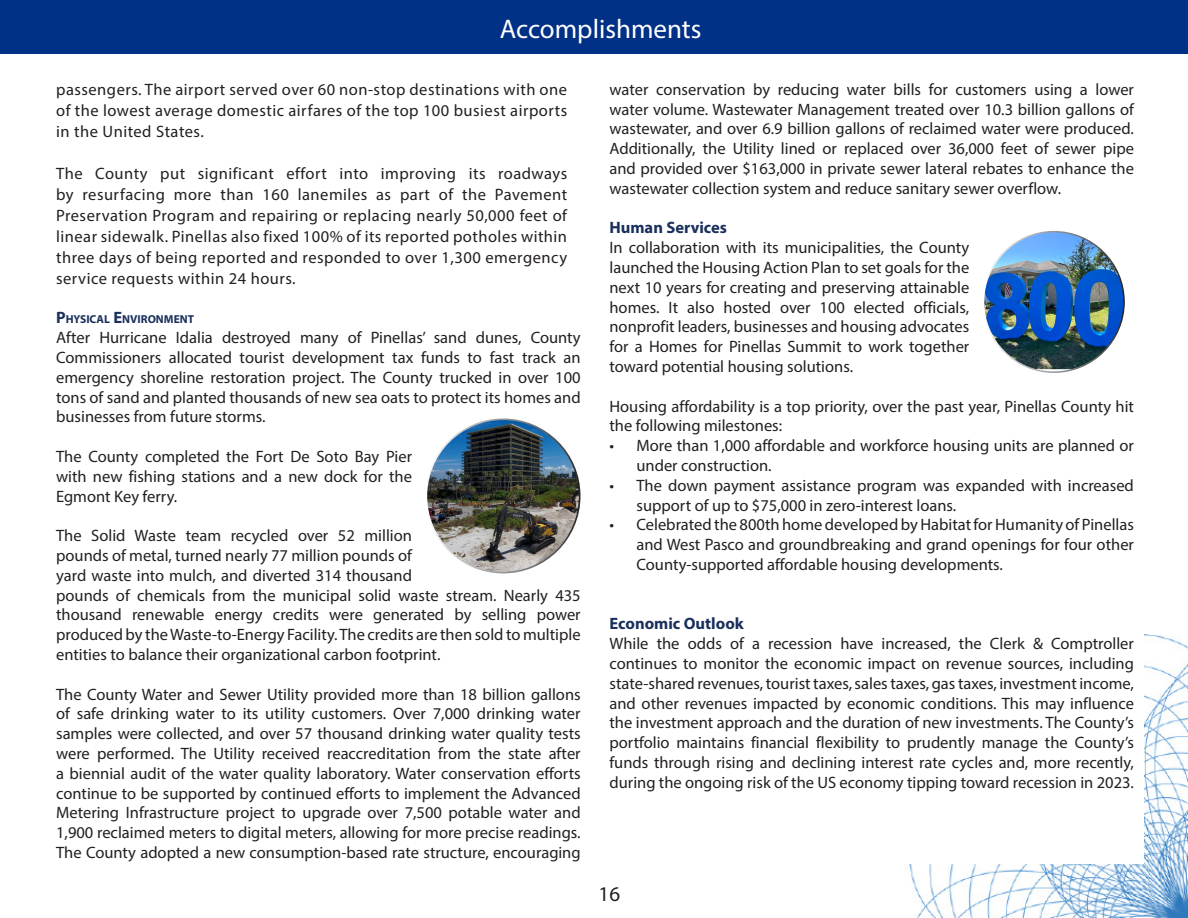
<style>
.page{position:relative;width:1188px;height:918px;background:#fff}
.page>*{position:absolute;margin:0;border:0;box-sizing:border-box;transform-origin:0 0}
.t1{font:27px "Myriad Pro";color:#fff}
.t2{font:21px "Myriad Pro";color:#231f20}
.t3{font:16.5px/19.8px "Myriad Pro";color:#231f20;text-align:justify}
.t4{font:700 16.5px "Myriad Pro";color:#1a305c}
.t5{font:700 11.55px "Myriad Pro";color:#1a305c}
.s1{font-size:16.5px}
</style>
<div class="page">
<div style="left:1px;top:0;width:1187px;height:54px;background:#003186"></div>
<hr style="left:0;top:0;width:1px;height:54px;background:#003186">
<img style="left:909px;top:635px;width:279px;height:283px">
<div style="left:55px;top:97px;width:1088px;height:767px;background:#fff"></div>
<img style="left:426px;top:419px;width:154px;height:154px;border-radius:77px">
<img style="left:986px;top:232px;width:138px;height:137px">
<h1 class="t1" style="left:500px;top:12px;width:203px">Accomplishments</h1>
<p class="t3" style="left:56px;top:79px;width:513px;line-height:21px">passengers. The airport served over 60 non-stop destinations with one of the lowest average domestic airfares of the top 100 busiest airports in the United States.</p>
<p class="t3" style="left:56px;top:163px;width:513px;line-height:21px">The County put significant effort into improving its roadways by resurfacing more than 160 lanemiles as part of the Pavement Preservation Program and repairing or replacing nearly 50,000 feet of linear sidewalk. Pinellas also fixed 100% of its reported potholes within three days of being reported and responded to over 1,300 emergency service requests within 24 hours.</p>
<p class="t5" style="left:56px;top:312px;width:140px"><span class="s1">P</span>HYSICAL <span class="s1">E</span>NVIRONMENT</p>
<p class="t3" style="left:56px;top:328px;width:526px">After Hurricane Idalia destroyed many of Pinellas’ sand dunes, County Commissioners allocated tourist development tax funds to fast track an emergency shoreline restoration project. The County trucked in over 100 tons of sand and planted thousands of new sea oats to protect its homes and businesses from future storms.</p>
<p class="t3" style="left:56px;top:446px;width:357px">The County completed the Fort De Soto Bay Pier with new fishing stations and a new dock for the Egmont Key ferry.</p>
<p class="t3" style="left:56px;top:526px;width:526px;text-align:left">The Solid Waste team recycled over 52 million<br>pounds of metal, turned nearly 77 million pounds of<br>yard waste into mulch, and diverted 314 thousand<br>pounds of chemicals from the municipal solid waste stream. Nearly 435 thousand renewable energy credits were generated by selling power produced by the Waste-to-Energy Facility. The credits are then sold to multiple entities to balance their organizational carbon footprint.</p>
<p class="t3" style="left:56px;top:684px;width:526px">The County Water and Sewer Utility provided more than 18 billion gallons of safe drinking water to its utility customers. Over 7,000 drinking water samples were collected, and over 57 thousand drinking water quality tests were performed. The Utility received reaccreditation from the state after a biennial audit of the water quality laboratory. Water conservation efforts continue to be supported by continued efforts to implement the Advanced Metering Infrastructure project to upgrade over 7,500 potable water and 1,900 reclaimed meters to digital meters, allowing for more precise readings.<br>The County adopted a new consumption-based rate structure, encouraging</p>
<p class="t3" style="left:609px;top:79px;width:527px">water conservation by reducing water bills for customers using a lower water volume. Wastewater Management treated over 10.3 billion gallons of wastewater, and over 6.9 billion gallons of reclaimed water were produced.<br>Additionally, the Utility lined or replaced over 36,000 feet of sewer pipe and provided over $163,000 in private sewer lateral rebates to enhance the wastewater collection system and reduce sanitary sewer overflow.</p>
<p class="t4" style="left:609px;top:217px;width:119px">Human Services</p>
<p class="t3" style="left:609px;top:238px;width:361px">In collaboration with its municipalities, the County launched the Housing Action Plan to set goals for the next 10 years for creating and preserving attainable homes. It also hosted over 100 elected officials, nonprofit leaders, businesses and housing advocates for a Homes for Pinellas Summit to work together toward potential housing solutions.</p>
<p class="t3" style="left:609px;top:396px;width:526px">Housing affordability is a top priority, over the past year, Pinellas County hit the following milestones:</p>
<p class="t3" style="left:636px;top:436px;width:499px;text-indent:-27px">• More than 1,000 affordable and workforce housing units are planned or under construction.</p>
<p class="t3" style="left:636px;top:475px;width:499px;text-indent:-27px">• The down payment assistance program was expanded with increased support of up to $75,000 in zero-interest loans.</p>
<p class="t3" style="left:636px;top:515px;width:499px;text-indent:-27px">• Celebrated the 800th home developed by Habitat for Humanity of Pinellas and West Pasco and groundbreaking and grand openings for four other County-supported affordable housing developments.</p>
<p class="t4" style="left:609px;top:613px;width:136px">Economic Outlook</p>
<p class="t3" style="left:609px;top:634px;width:526px">While the odds of a recession have increased, the Clerk &amp; Comptroller continues to monitor the economic impact on revenue sources, including state-shared revenues, tourist taxes, sales taxes, gas taxes, investment income, and other revenues impacted by economic conditions. This may influence the investment approach and the duration of new investments. The County’s portfolio maintains financial flexibility to prudently manage the County’s funds through rising and declining interest rate cycles and, more recently, during the ongoing risk of the US economy tipping toward recession in 2023.</p>
<p class="t2" style="left:599px;top:881px;width:23px">16</p>
</div>
